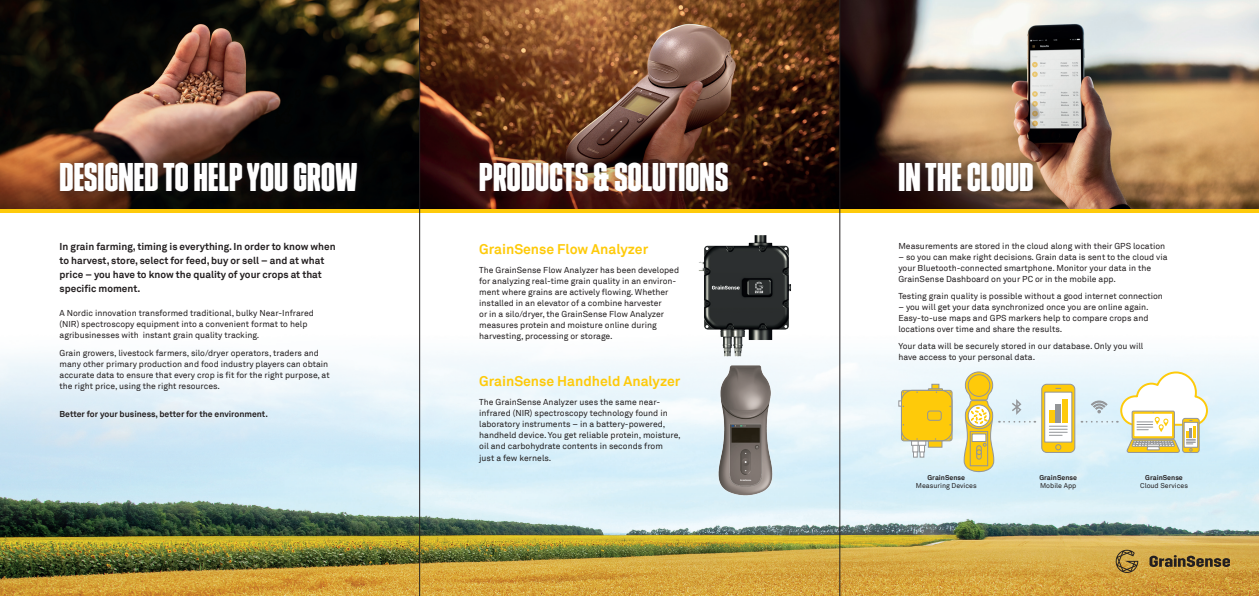
<style>
.page{position:relative;width:1259px;height:596px;background:#fff}
.page>*{position:absolute;margin:0;border:0;box-sizing:border-box;transform-origin:0 0}
.t1{font:40px "Trim Poster Extra Compressed";letter-spacing:.005em;color:#fff}
.t2{font:700 14px "Akkurat";color:#feca0a}
.t3{font:700 10px/14px "Akkurat";color:#231f20}
.t4{font:8.6px/11px "Akkurat";color:#231f20}
.t5{font:700 8.6px "Akkurat";color:#231f20}
.t6{font:7px "Akkurat";color:#231f20}
.t7{font:700 7px "Akkurat";color:#231f20}
</style>
<div class="page">
<img style="left:0;top:216px;width:1259px;height:379px">
<div style="left:50px;top:232px;width:295px;height:195px;background:#fff;opacity:.2"></div>
<svg style="left:1114px;top:549px;width:24px;height:23px"></svg>
<svg style="left:1149px;top:554px;width:81px;height:12px"></svg>
<img style="left:692px;top:232px;width:108px;height:126px">
<div style="left:470px;top:366px;width:219px;height:105px;background:#fff;opacity:.2"></div>
<div style="left:470px;top:233px;width:218px;height:117px;background:#fff"></div>
<div style="left:712px;top:359px;width:67px;height:142px;background:#fff;opacity:.2"></div>
<img style="left:714px;top:354px;width:63px;height:151px">
<img style="left:0;top:0;width:1259px;height:209px">
<div style="left:51px;top:154px;width:315px;height:47px;background:#231f20;opacity:.6"></div>
<hr style="left:0;top:209px;width:1259px;height:4px;background:#feca0a">
<div style="left:471px;top:154px;width:266px;height:47px;background:#231f20;opacity:.6"></div>
<div style="left:890px;top:154px;width:152px;height:47px;background:#231f20;opacity:.6"></div>
<div style="left:889px;top:233px;width:287px;height:137px;background:#fff"></div>
<div style="left:908px;top:466px;width:76px;height:31px;background:#d1edf9"></div>
<div style="left:1031px;top:466px;width:54px;height:31px;background:#d2edf8"></div>
<div style="left:1132px;top:466px;width:64px;height:30px;background:#d1ecf7"></div>
<svg style="left:1041px;top:383px;width:34px;height:70px"></svg>
<div style="left:1049px;top:409px;width:5px;height:13px;background:#feca0a"></div>
<div style="left:1055px;top:403px;width:5px;height:19px;background:#939598"></div>
<div style="left:1062px;top:398px;width:5px;height:24px;background:#feca0a"></div>
<svg style="left:912px;top:445px;width:6px;height:7px"></svg>
<svg style="left:911px;top:441px;width:6px;height:4px"></svg>
<svg style="left:913px;top:450px;width:11px;height:7px"></svg>
<svg style="left:919px;top:445px;width:6px;height:7px"></svg>
<svg style="left:917px;top:441px;width:9px;height:4px"></svg>
<svg style="left:928px;top:441px;width:14px;height:6px"></svg>
<div style="left:931px;top:383px;width:8px;height:7px;background:#feca0a;border:1px solid #939598"></div>
<svg style="left:898px;top:400px;width:3px;height:6px"></svg>
<div style="left:928px;top:388px;width:15px;height:10px;border:1px solid #939598"></div>
<div style="left:901px;top:390px;width:51px;height:50px;background:#feca0a;border-radius:2px"></div>
<div style="left:901px;top:389px;width:51px;height:52px;border:1px solid #939598;border-radius:2px"></div>
<div style="left:927px;top:410px;width:14px;height:10px;border:1px solid #939598;border-radius:2px"></div>
<div style="left:901px;top:389px;width:51px;height:52px;border:1px solid #939598;border-radius:11px"></div>
<svg style="left:963px;top:371px;width:72px;height:101px"></svg>
<svg style="left:1081px;top:370px;width:128px;height:94px"></svg>
<hr style="left:419px;top:0;width:1px;height:595px;background:#231f20">
<hr style="left:839px;top:0;width:1px;height:595px;background:#231f20">
<h1 class="t1" style="left:60px;top:154px;width:299px">DESIGNED TO HELP YOU GROW</h1>
<h1 class="t1" style="left:479px;top:154px;width:250px">PRODUCTS &amp; SOLUTIONS</h1>
<h1 class="t1" style="left:898px;top:154px;width:137px">IN THE CLOUD</h1>
<p class="t3" style="left:60px;top:239px;width:278px">In grain farming, timing is everything. In order to know when to harvest, store, select for feed, buy or sell – and at what price – you have to know the quality of your crops at that specific moment.</p>
<p class="t4" style="left:60px;top:308px;width:256px">A Nordic innovation transformed traditional, bulky Near-Infrared (NIR) spectroscopy equipment into a convenient format to help agribusinesses with instant grain quality tracking.</p>
<p class="t4" style="left:60px;top:348px;width:272px">Grain growers, livestock farmers, silo/dryer operators, traders and many other primary production and food industry players can obtain accurate data to ensure that every crop is fit for the right purpose, at the right price, using the right resources.</p>
<p class="t5" style="left:60px;top:408px;width:210px">Better for your business, better for the environment.</p>
<h2 class="t2" style="left:479px;top:240px;width:170px">GrainSense Flow Analyzer</h2>
<p class="t4" style="left:479px;top:264px;width:201px">The GrainSense Flow Analyzer has been developed for analyzing real-time grain quality in an environ&shy;ment where grains are actively flowing. Whether installed in an elevator of a combine harvester<br>or in a silo/dryer, the GrainSense Flow Analyzer measures protein and moisture online during harvesting, processing or storage.</p>
<h2 class="t2" style="left:479px;top:372px;width:203px">GrainSense Handheld Analyzer</h2>
<p class="t4" style="left:479px;top:397px;width:203px">The GrainSense Analyzer uses the same near&shy;infrared (NIR) spectroscopy technology found in laboratory instruments – in a battery-powered, handheld device. You get reliable protein, moisture, oil and carbohydrate contents in seconds from</p>
<p class="t4" style="left:479px;top:453px;width:74px">just a few kernels.</p>
<p class="t4" style="left:898px;top:241px;width:268px">Measurements are stored in the cloud along with their GPS location</p>
<p class="t4" style="left:898px;top:252px;width:271px">– so you can make right decisions. Grain data is sent to the cloud via your Bluetooth-connected smartphone. Monitor your data in the<br>GrainSense Dashboard on your PC or in the mobile app.</p>
<p class="t4" style="left:898px;top:290px;width:266px">Testing grain quality is possible without a good internet connection</p>
<p class="t4" style="left:898px;top:301px;width:252px;text-align:justify">– you will get your data synchronized once you are online again.<br>Easy-to-use maps and GPS markers help to compare crops and locations over time and share the results.</p>
<p class="t4" style="left:898px;top:340px;width:247px">Your data will be securely stored in our database. Only you will have access to your personal data.</p>
<p class="t7" style="left:927px;top:472px;width:39px">GrainSense</p>
<p class="t6" style="left:916px;top:481px;width:62px">Measuring Devices</p>
<p class="t7" style="left:1039px;top:472px;width:39px">GrainSense</p>
<p class="t6" style="left:1040px;top:481px;width:38px">Mobile App</p>
<p class="t7" style="left:1145px;top:472px;width:39px">GrainSense</p>
<p class="t6" style="left:1140px;top:481px;width:49px">Cloud Services</p>
</div>
